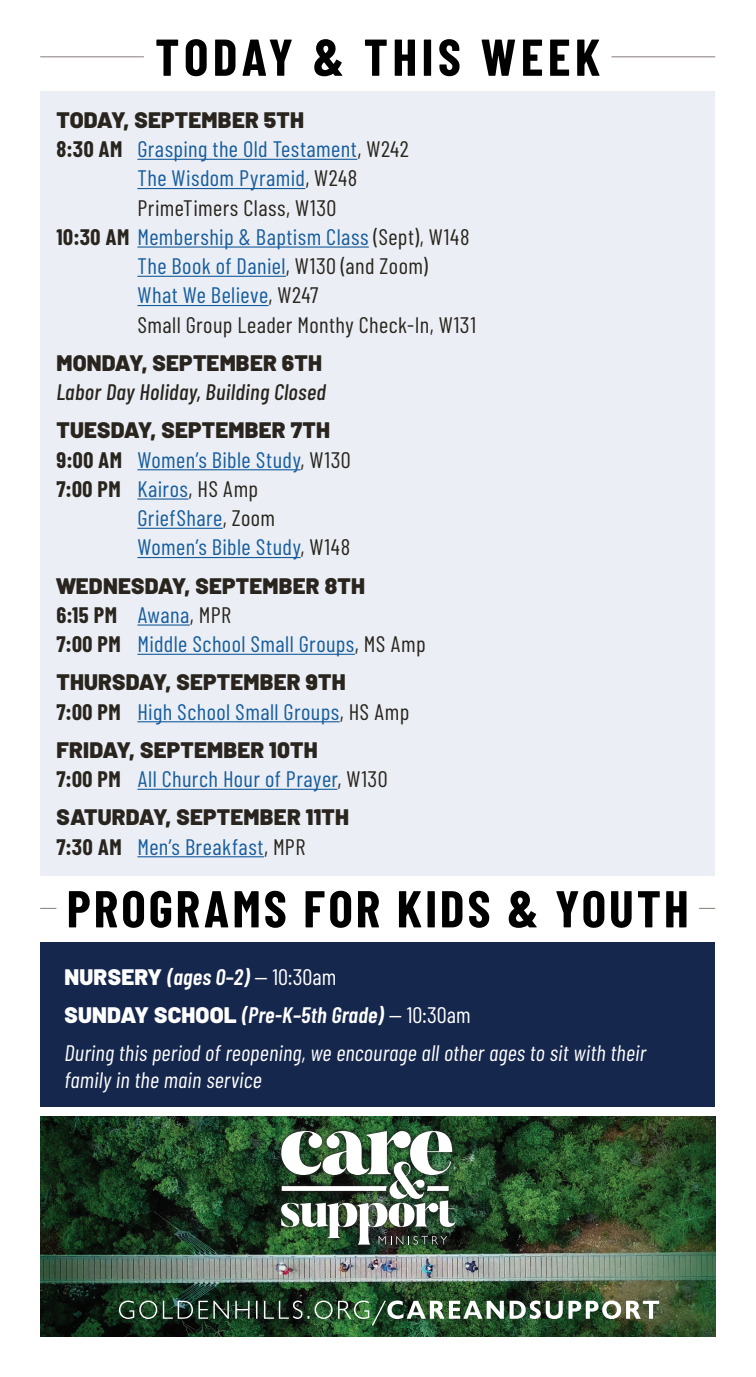
<style>
.page{position:relative;width:756px;height:1377px;background:#fff}
.page>*{position:absolute;margin:0;border:0;box-sizing:border-box;transform-origin:0 0}
.t1{font:700 51.75px "Barlow Condensed";letter-spacing:.06em;color:#000}
.t2{font:700 51.75px "Barlow Condensed";letter-spacing:.085em;color:#000}
.t3{font:22.5px/29.2px "Barlow Condensed";letter-spacing:.02em;color:#175d9e}
.t4{font:italic 22.5px/38.2px "Barlow Condensed";letter-spacing:.01em;color:#fff}
.t5{font:900 22.5px "Barlow";letter-spacing:.01em;color:#29251e}
.t6{font:22.5px "Barlow Condensed";letter-spacing:.02em;color:#29251e}
.t7{font:italic 500 22.5px "Barlow Condensed";letter-spacing:.015em;color:#29251e}
.t8{font:700 22.5px "Barlow Condensed";color:#29251e}
.s1{font-weight:700;color:#29251e}
.s2{color:#29251e}
.s3{font-weight:400;color:#175d9e}
.s4{font-weight:400}
.s5{font-family:"Barlow";font-weight:900;font-style:normal}
.s6{font-weight:600}
.s7{font-style:normal}
</style>
<div class="page">
<div style="left:40px;top:91px;width:675px;height:785px;background:#ebeff5"></div>
<hr style="left:40px;top:56px;width:104px;height:1px;background:#928b88">
<hr style="left:612px;top:56px;width:103px;height:1px;background:#928b88">
<hr style="left:137px;top:159px;width:220px;height:1px;background:#175d9e">
<hr style="left:137px;top:188px;width:168px;height:1px;background:#175d9e">
<hr style="left:137px;top:246px;width:232px;height:2px;background:#175d9e">
<hr style="left:137px;top:276px;width:149px;height:1px;background:#175d9e">
<hr style="left:137px;top:305px;width:132px;height:1px;background:#175d9e">
<hr style="left:137px;top:469px;width:164px;height:1px;background:#175d9e">
<hr style="left:137px;top:498px;width:52px;height:2px;background:#175d9e">
<hr style="left:137px;top:528px;width:86px;height:1px;background:#175d9e">
<hr style="left:137px;top:557px;width:164px;height:1px;background:#175d9e">
<hr style="left:137px;top:624px;width:53px;height:2px;background:#175d9e">
<hr style="left:137px;top:654px;width:218px;height:1px;background:#175d9e">
<hr style="left:137px;top:721px;width:203px;height:1px;background:#175d9e">
<hr style="left:137px;top:789px;width:200px;height:1px;background:#175d9e">
<hr style="left:137px;top:856px;width:127px;height:1px;background:#175d9e">
<svg style="left:40px;top:908px;width:16px;height:1px"></svg>
<div style="left:40px;top:942px;width:675px;height:165px;background:#15274d"></div>
<svg style="left:699px;top:908px;width:16px;height:1px"></svg>
<img style="left:40px;top:1116px;width:676px;height:220px">
<div style="left:276px;top:1126px;width:184px;height:124px;background:#231f20;opacity:.75"></div>
<svg style="left:280px;top:1130px;width:175px;height:115px"></svg>
<img style="left:119px;top:1300px;width:540px;height:25px">
<h1 class="t2" style="left:155px;top:25px;width:447px">TODAY &amp; THIS WEEK</h1>
<p class="t5" style="left:56px;top:106px;width:249px">TODAY, SEPTEMBER 5TH</p>
<p class="t3" style="left:56px;top:134px;width:354px"><span class="s1">8:30 AM</span> Grasping the Old Testament<span class="s2">, W242</span></p>
<p class="t3" style="left:137px;top:163px;width:222px">The Wisdom Pyramid<span class="s2">, W248</span></p>
<p class="t6" style="left:137px;top:193px;width:200px">PrimeTimers Class, W130</p>
<p class="t3" style="left:56px;top:222px;width:415px"><span class="s1">10:30 AM</span> Membership &amp; Baptism Class <span class="s2">(Sept), W148</span></p>
<p class="t3" style="left:137px;top:251px;width:292px">The Book of Daniel<span class="s2">, W130 (and Zoom)</span></p>
<p class="t3" style="left:137px;top:280px;width:183px">What We Believe<span class="s2">, W247</span></p>
<p class="t6" style="left:137px;top:310px;width:340px">Small Group Leader Monthy Check-In, W131</p>
<p class="t5" style="left:56px;top:349px;width:267px">MONDAY, SEPTEMBER 6TH</p>
<p class="t7" style="left:56px;top:378px;width:271px">Labor Day Holiday, Building Closed</p>
<p class="t5" style="left:56px;top:416px;width:275px">TUESDAY, SEPTEMBER 7TH</p>
<p class="t3" style="left:56px;top:444px;width:296px"><span class="s1">9:00 AM</span> Women’s Bible Study<span class="s2">, W130</span></p>
<p class="t8" style="left:56px;top:475px;width:203px">7:00 PM <span class="s3">Kairos</span><span class="s4">, HS Amp</span></p>
<p class="t3" style="left:137px;top:503px;width:139px">GriefShare<span class="s2">, Zoom</span></p>
<p class="t3" style="left:137px;top:532px;width:214px">Women’s Bible Study<span class="s2">, W148</span></p>
<p class="t5" style="left:56px;top:571px;width:310px">WEDNESDAY, SEPTEMBER 8TH</p>
<p class="t3" style="left:56px;top:600px;width:371px"><span class="s1">6:15 PM</span> Awana<span class="s2">, MPR<br></span><span class="s1">7:00 PM</span> Middle School Small Groups<span class="s2">, MS Amp</span></p>
<p class="t5" style="left:56px;top:668px;width:291px">THURSDAY, SEPTEMBER 9TH</p>
<p class="t3" style="left:56px;top:696px;width:354px"><span class="s1">7:00 PM</span> High School Small Groups<span class="s2">, HS Amp</span></p>
<p class="t5" style="left:56px;top:736px;width:263px">FRIDAY, SEPTEMBER 10TH</p>
<p class="t3" style="left:56px;top:764px;width:332px"><span class="s1">7:00 PM</span> All Church Hour of Prayer<span class="s2">, W130</span></p>
<p class="t5" style="left:56px;top:803px;width:294px">SATURDAY, SEPTEMBER 11TH</p>
<p class="t3" style="left:56px;top:831px;width:250px"><span class="s1">7:30 AM</span> Men’s Breakfast<span class="s2">, MPR</span></p>
<h1 class="t1" style="left:67px;top:877px;width:624px">PROGRAMS FOR KIDS &amp; YOUTH</h1>
<p class="t4" style="left:65px;top:957px;width:583px"><span class="s5">NURSERY</span> <span class="s6">(ages 0–2)</span> <span class="s7">— 10:30am<br></span><span class="s5">SUNDAY SCHOOL</span> <span class="s6">(Pre-K–5th Grade)</span> <span class="s7">— 10:30am<br></span>During this period of reopening, we encourage all other ages to sit with their</p>
<p class="t4" style="left:65px;top:1060px;width:199px">family in the main service</p>
</div>
